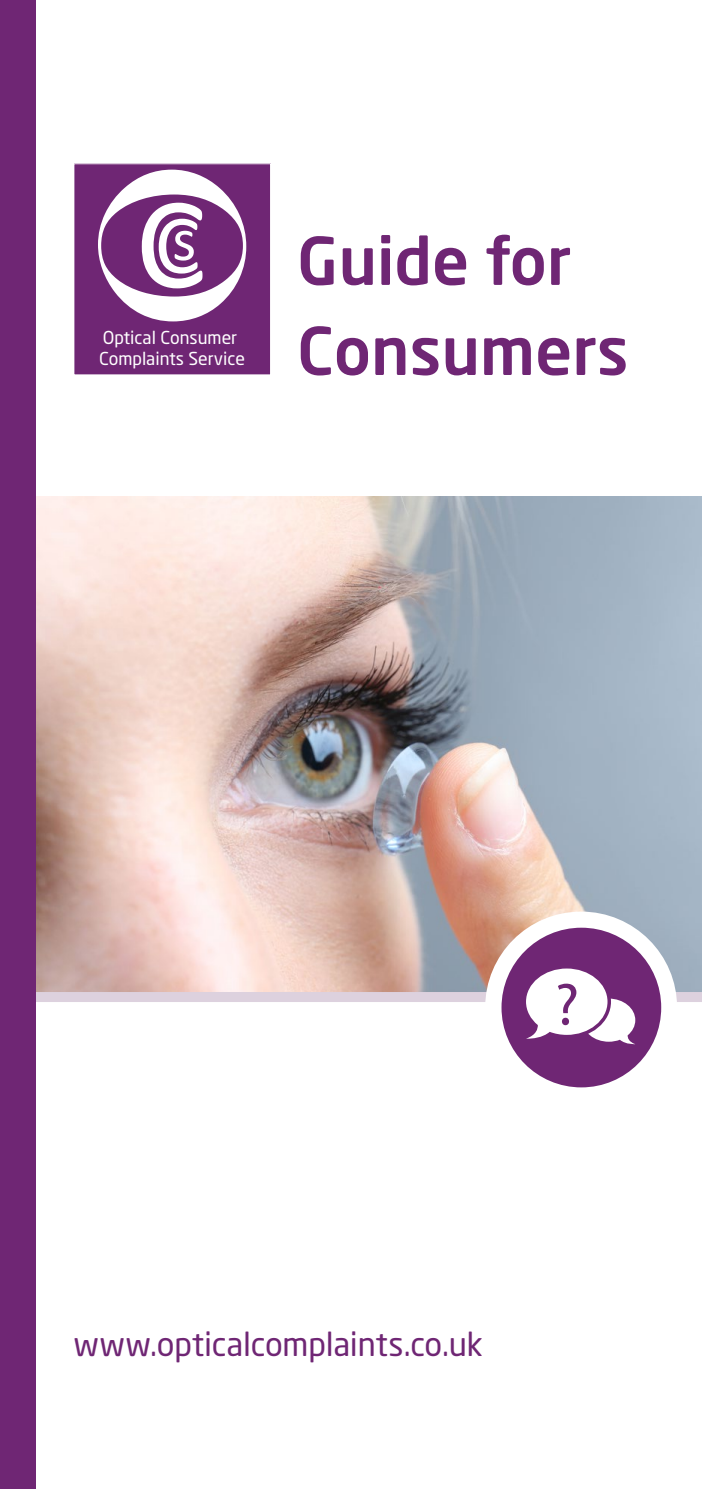
<style>
.page{position:relative;width:702px;height:1489px;background:#fff}
.page>*{position:absolute;margin:0;border:0;box-sizing:border-box;transform-origin:0 0}
.t1{font:500 65px/90px "Neo Sans Std";color:#6f2674}
.t2{font:59.75px "Myriad Pro";color:#6f2674}
.t3{font:32.5px "Neo Sans Std";letter-spacing:-.005em;color:#6f2674}
.t4{font:17.75px/21.2px "Neo Sans Std";color:#fff}
</style>
<div class="page">
<img style="left:35px;top:496px;width:667px;height:495px">
<div style="left:21px;top:991px;width:681px;height:10px;background:#ddd1de"></div>
<div style="left:74px;top:164px;width:196px;height:211px;background:#6f2674"></div>
<svg style="left:98px;top:170px;width:148px;height:151px"></svg>
<div style="left:485px;top:911px;width:192px;height:192px;background:#fff;border-radius:50%"></div>
<div style="left:0;top:0;width:35px;height:1488px;background:#6f2674"></div>
<div style="left:501px;top:927px;width:160px;height:160px;background:#6f2674;border-radius:50%"></div>
<svg style="left:526px;top:968px;width:109px;height:76px"></svg>
<p class="t4" style="left:99px;top:326px;width:147px">Optical Consumer<br>Complaints Service</p>
<h1 class="t1" style="left:297px;top:214px;width:333px">Guide for<br>Consumers</h1>
<h2 class="t2" style="left:555px;top:967px;width:26px">?</h2>
<h3 class="t3" style="left:73px;top:1324px;width:411px">www.opticalcomplaints.co.uk</h3>
</div>
